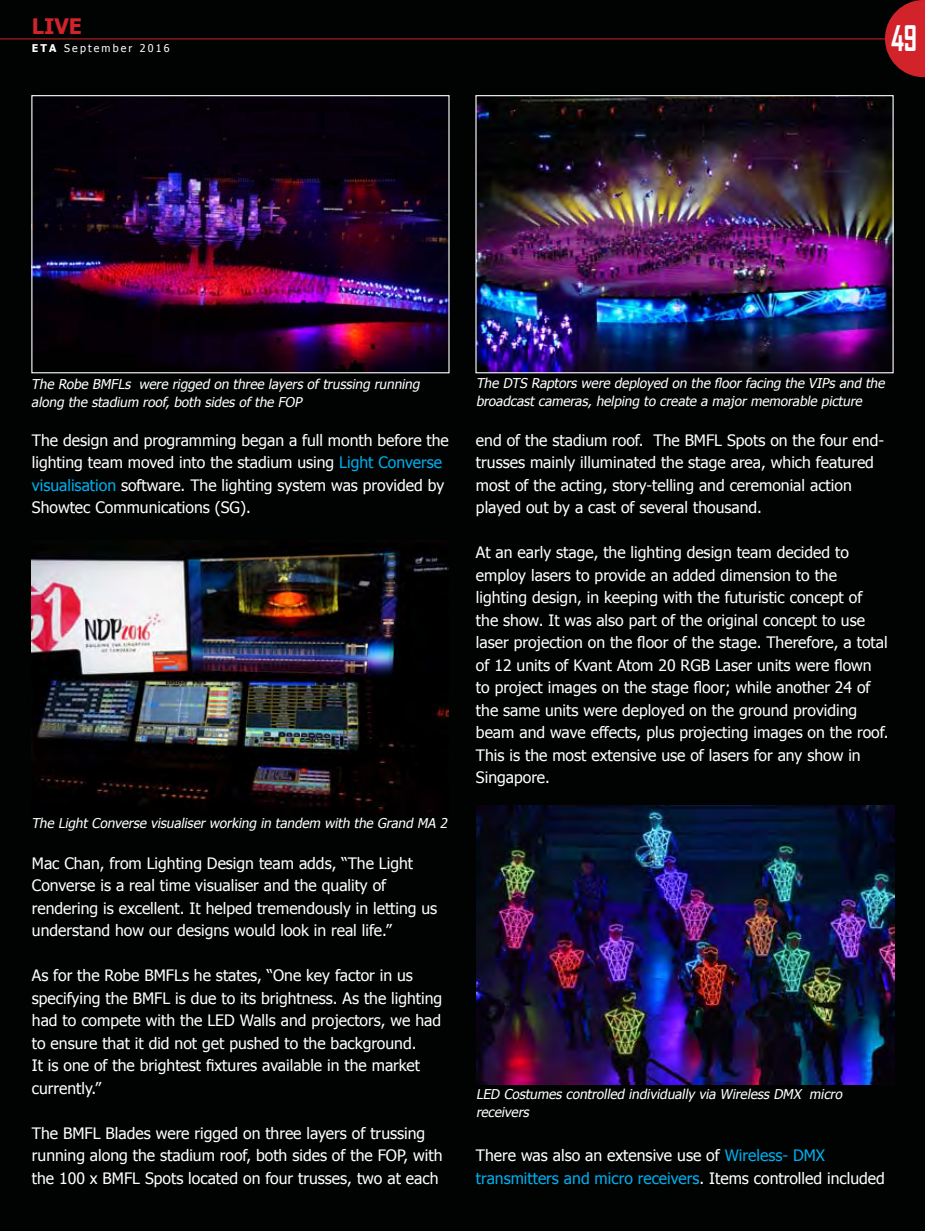
<style>
.page{position:relative;width:925px;height:1231px;background:#010302}
.page>*{position:absolute;margin:0;border:0;box-sizing:border-box;transform-origin:0 0}
.t1{font:700 33.75px "Agency FB";color:#fff;scale:.85 1}
.t2{font:700 21.38px "Tahoma";color:#d2232a}
.t3{font:15.75px/22.5px "Tahoma";color:#fff}
.t4{font:italic 13.5px/18px "Tahoma";letter-spacing:-.01em;color:#fff}
.t5{font:10.58px "Tahoma";letter-spacing:.2em;color:#fff}
.s1{font-weight:700}
.s2{color:#00aeef}
</style>
<div class="page">
<hr style="left:0;top:39px;width:923px;height:1px;background:#d2232a">
<svg style="left:885px;top:0;width:40px;height:77px"></svg>
<img style="left:33px;top:97px;width:414px;height:274px">
<div style="left:31px;top:95px;width:418px;height:278px;border:1px solid #fff"></div>
<img style="left:477px;top:97px;width:414px;height:274px">
<div style="left:475px;top:95px;width:418px;height:278px;border:1px solid #fff"></div>
<img style="left:31px;top:548px;width:418px;height:266px">
<img style="left:476px;top:805px;width:418px;height:279px">
<h2 class="t2" style="left:32px;top:11px;width:52px">LIVE</h2>
<p class="t5" style="left:32px;top:41px;width:139px"><span class="s1">ETA</span> September 2016</p>
<h1 class="t1" style="left:891px;top:18px;width:32px">49</h1>
<p class="t4" style="left:31px;top:375px;width:393px">The Robe BMFLs were rigged on three layers of trussing running along the stadium roof, both sides of the FOP</p>
<p class="t3" style="left:32px;top:428px;width:418px">The design and programming began a full month before the lighting team moved into the stadium using <span class="s2">Light Converse visualisation</span> software. The lighting system was provided by Showtec Communications (SG).</p>
<p class="t4" style="left:31px;top:813px;width:420px">The Light Converse visualiser working in tandem with the Grand MA 2</p>
<p class="t3" style="left:32px;top:851px;width:407px">Mac Chan, from Lighting Design team adds, “The Light Converse is a real time visualiser and the quality of rendering is excellent. It helped tremendously in letting us understand how our designs would look in real life.”</p>
<p class="t3" style="left:32px;top:964px;width:412px">As for the Robe BMFLs he states, “One key factor in us specifying the BMFL is due to its brightness. As the lighting had to compete with the LED Walls and projectors, we had to ensure that it did not get pushed to the background.<br>It is one of the brightest fixtures available in the market currently.”</p>
<p class="t3" style="left:32px;top:1121px;width:412px">The BMFL Blades were rigged on three layers of trussing running along the stadium roof, both sides of the FOP, with the 100 x BMFL Spots located on four trusses, two at each</p>
<p class="t4" style="left:476px;top:374px;width:413px">The DTS Raptors were deployed on the floor facing the VIPs and the broadcast cameras, helping to create a major memorable picture</p>
<p class="t3" style="left:476px;top:428px;width:410px">end of the stadium roof. The BMFL Spots on the four end&shy;trusses mainly illuminated the stage area, which featured most of the acting, story-telling and ceremonial action played out by a cast of several thousand.</p>
<p class="t3" style="left:476px;top:541px;width:414px">At an early stage, the lighting design team decided to employ lasers to provide an added dimension to the lighting design, in keeping with the futuristic concept of the show. It was also part of the original concept to use laser projection on the floor of the stage. Therefore, a total of 12 units of Kvant Atom 20 RGB Laser units were flown to project images on the stage floor; while another 24 of the same units were deployed on the ground providing beam and wave effects, plus projecting images on the roof.<br>This is the most extensive use of lasers for any show in Singapore.</p>
<p class="t4" style="left:476px;top:1085px;width:370px">LED Costumes controlled individually via Wireless DMX micro receivers</p>
<p class="t3" style="left:476px;top:1144px;width:410px">There was also an extensive use of <span class="s2">Wireless- DMX transmitters and micro receivers</span>. Items controlled included</p>
</div>
